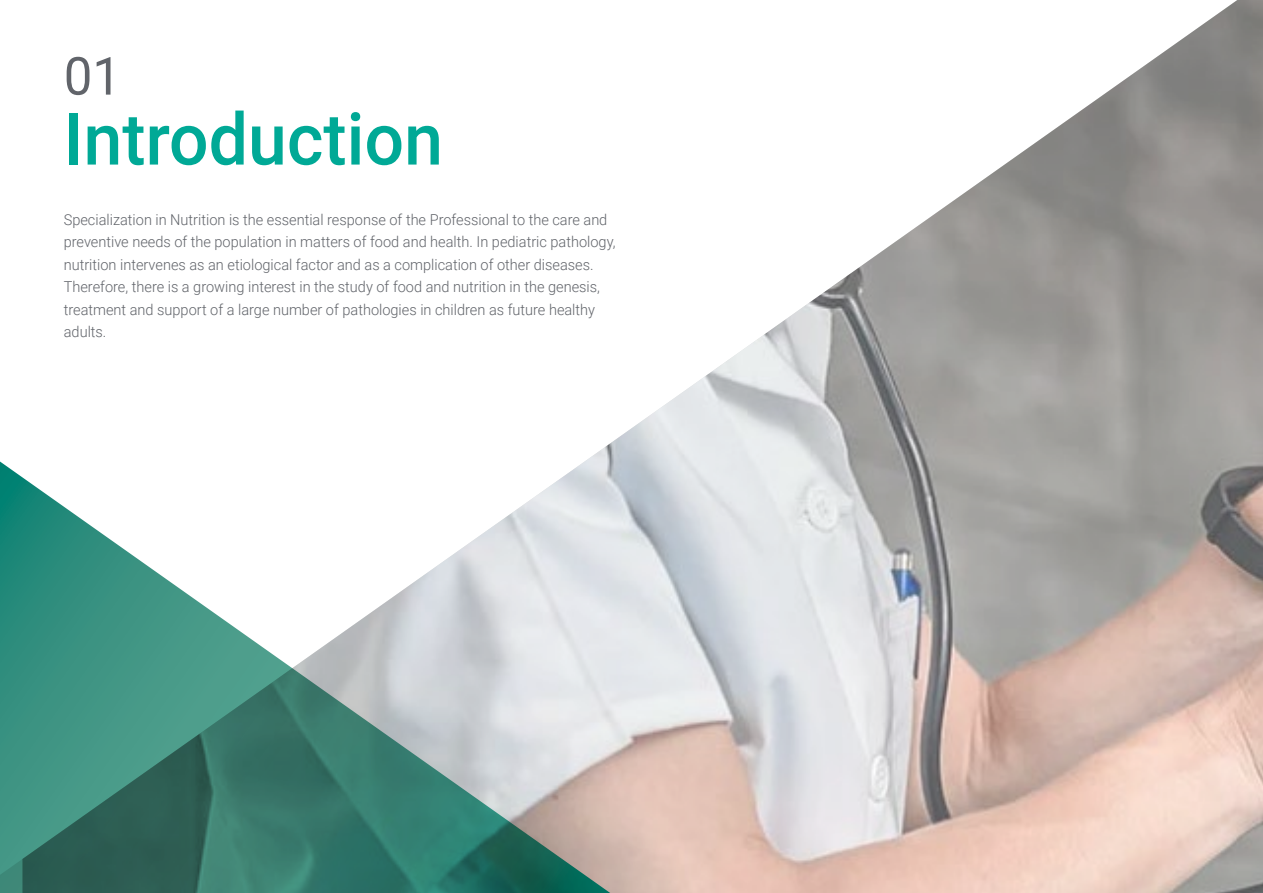
<style>
.page{position:relative;width:1263px;height:893px;background:#fff}
.page>*{position:absolute;margin:0;border:0;box-sizing:border-box;transform-origin:0 0}
.t1{font:500 72px "Roboto";color:#00a996}
.t2{font:52.5px "Roboto";color:#61646a}
.t3{font:300 15px/22.5px "Roboto";color:#61646a}
</style>
<div class="page">
<img style="left:607px;top:0;width:656px;height:893px">
<svg style="left:0;top:446px;width:640px;height:447px"></svg>
<h2 class="t2" style="left:64px;top:39px;width:59px">01</h2>
<h1 class="t1" style="left:64px;top:89px;width:381px">Introduction</h1>
<p class="t3" style="left:64px;top:208px;width:553px">Specialization in Nutrition is the essential response of the Professional to the care and preventive needs of the population in matters of food and health. In pediatric pathology, nutrition intervenes as an etiological factor and as a complication of other diseases.<br>Therefore, there is a growing interest in the study of food and nutrition in the genesis, treatment and support of a large number of pathologies in children as future healthy adults.</p>
</div>
